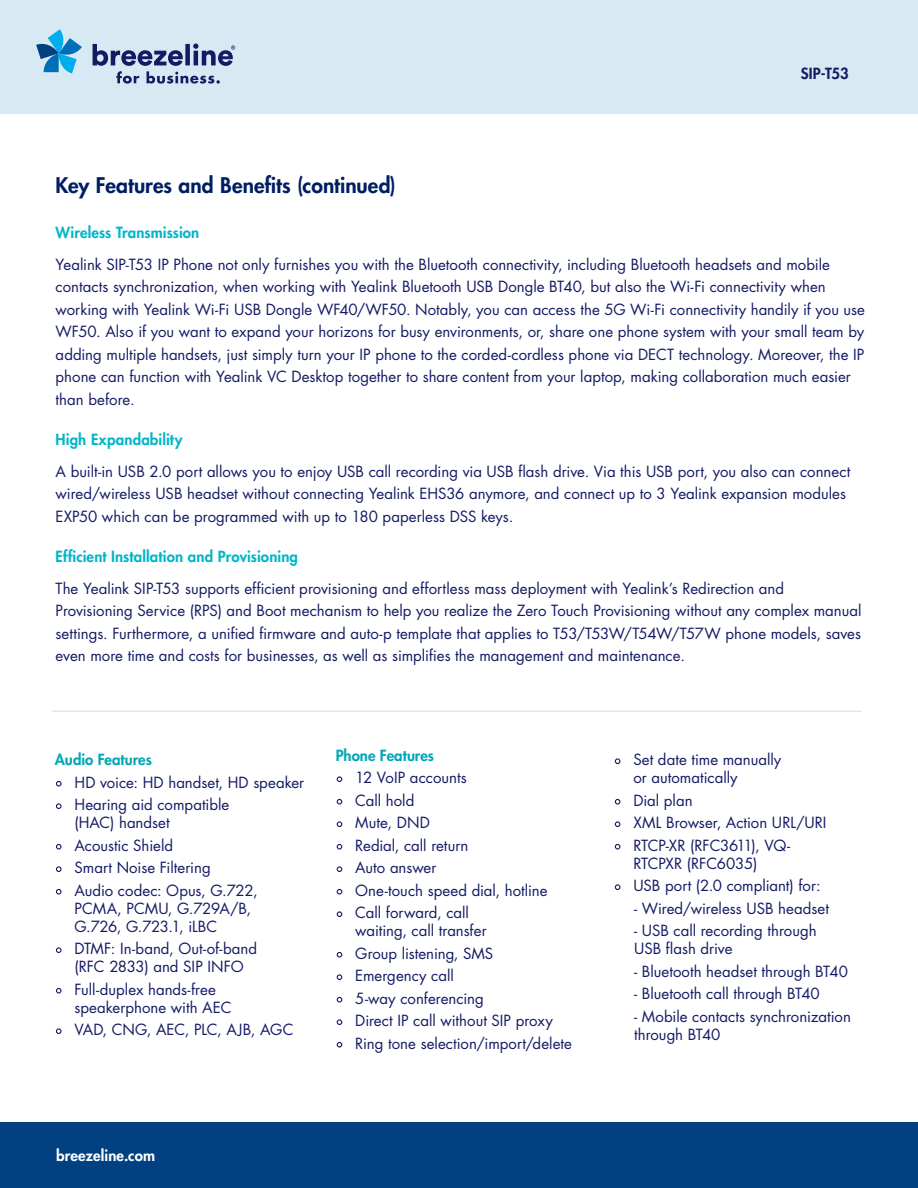
<style>
.page{position:relative;width:918px;height:1188px;background:#fff}
.page>*{position:absolute;margin:0;border:0;box-sizing:border-box;transform-origin:0 0}
.Subhead{font:800 21px "Futura Std";letter-spacing:.005em;color:#001e62}
.Body{font:15px/22.5px "Futura Std";color:#141b64}
.Bullet{font:15px/18px "Futura Std";color:#141b64}
.Subhead-2{font:800 15px "Futura Std";letter-spacing:.005em;color:#00b6c8}
.Bullet-2{font:800 15px "Futura Std";color:#00a7b5}
.Subhead-3{font:800 15px "Futura Std";letter-spacing:.01em;color:#fff}
.Body-2{font:800 15px "Futura Std";color:#141b64}
.s1{font-weight:300;font-size:12px}
</style>
<div class="page">
<div style="left:0;top:0;width:918px;height:114px;background:#d7eaf4"></div>
<svg style="left:36px;top:29px;width:46px;height:44px"></svg>
<svg style="left:93px;top:44px;width:142px;height:40px"></svg>
<div style="left:0;top:1122px;width:918px;height:66px;background:#014081"></div>
<hr style="left:52px;top:711px;width:809px;height:1px;background:#d7eaf4">
<p class="Body-2" style="left:801px;top:64px;width:49px">SIP-T53</p>
<p class="Subhead" style="left:56px;top:172px;width:342px">Key Features and Benefits (continued)</p>
<p class="Subhead-2" style="left:56px;top:223px;width:145px">Wireless Transmission</p>
<p class="Body" style="left:56px;top:253px;width:811px">Yealink SIP-T53 IP Phone not only furnishes you with the Bluetooth connectivity, including Bluetooth headsets and mobile contacts synchronization, when working with Yealink Bluetooth USB Dongle BT40, but also the Wi-Fi connectivity when working with Yealink Wi-Fi USB Dongle WF40/WF50. Notably, you can access the 5G Wi-Fi connectivity handily if you use WF50. Also if you want to expand your horizons for busy environments, or, share one phone system with your small team by adding multiple handsets, just simply turn your IP phone to the corded-cordless phone via DECT technology. Moreover, the IP phone can function with Yealink VC Desktop together to share content from your laptop, making collaboration much easier than before.</p>
<p class="Subhead-2" style="left:56px;top:430px;width:128px">High Expandability</p>
<p class="Body" style="left:56px;top:460px;width:796px">A built-in USB 2.0 port allows you to enjoy USB call recording via USB flash drive. Via this USB port, you also can connect wired/wireless USB headset without connecting Yealink EHS36 anymore, and connect up to 3 Yealink expansion modules<br>EXP50 which can be programmed with up to 180 paperless DSS keys.</p>
<p class="Subhead-2" style="left:56px;top:547px;width:244px">Efficient Installation and Provisioning</p>
<p class="Body" style="left:56px;top:577px;width:807px">The Yealink SIP-T53 supports efficient provisioning and effortless mass deployment with Yealink’s Redirection and Provisioning Service (RPS) and Boot mechanism to help you realize the Zero Touch Provisioning without any complex manual settings. Furthermore, a unified firmware and auto-p template that applies to T53/T53W/T54W/T57W phone models, saves even more time and costs for businesses, as well as simplifies the management and maintenance.</p>
<p class="Bullet-2" style="left:55px;top:750px;width:98px">Audio Features</p>
<p class="Body" style="left:55px;top:771px;width:251px"><span class="s1">•</span> HD voice: HD handset, HD speaker</p>
<p class="Body" style="left:74px;top:796px;width:156px;line-height:18px;text-indent:-20px"><span class="s1">•</span> Hearing aid compatible (HAC) handset</p>
<p class="Body" style="left:55px;top:834px;width:120px"><span class="s1">•</span> Acoustic Shield</p>
<p class="Body" style="left:55px;top:856px;width:157px"><span class="s1">•</span> Smart Noise Filtering</p>
<p class="Body" style="left:74px;top:881px;width:185px;line-height:18px;text-indent:-20px"><span class="s1">•</span> Audio codec: Opus, G.722,<br>PCMA, PCMU, G.729A/B,<br>G.726, G.723.1, iLBC</p>
<p class="Body" style="left:55px;top:940px;width:204px;line-height:18px;text-align:center"><span class="s1">•</span> DTMF: In-band, Out-of-band (RFC 2833) and SIP INFO</p>
<p class="Body" style="left:74px;top:980px;width:158px;line-height:18px;text-indent:-20px"><span class="s1">•</span> Full-duplex hands-free speakerphone with AEC</p>
<p class="Body" style="left:55px;top:1018px;width:240px"><span class="s1">•</span> VAD, CNG, AEC, PLC, AJB, AGC</p>
<p class="Bullet-2" style="left:336px;top:746px;width:100px">Phone Features</p>
<p class="Body" style="left:336px;top:766px;width:132px"><span class="s1">•</span> 12 VoIP accounts</p>
<p class="Body" style="left:336px;top:789px;width:80px"><span class="s1">•</span> Call hold</p>
<p class="Body" style="left:336px;top:811px;width:96px"><span class="s1">•</span> Mute, DND</p>
<p class="Body" style="left:336px;top:834px;width:134px"><span class="s1">•</span> Redial, call return</p>
<p class="Body" style="left:336px;top:856px;width:102px"><span class="s1">•</span> Auto answer</p>
<p class="Body" style="left:336px;top:879px;width:213px"><span class="s1">•</span> One-touch speed dial, hotline</p>
<p class="Body" style="left:355px;top:904px;width:133px;line-height:18px;text-indent:-20px"><span class="s1">•</span> Call forward, call waiting, call transfer</p>
<p class="Body" style="left:336px;top:942px;width:159px"><span class="s1">•</span> Group listening, SMS</p>
<p class="Body" style="left:336px;top:964px;width:120px"><span class="s1">•</span> Emergency call</p>
<p class="Body" style="left:336px;top:987px;width:150px"><span class="s1">•</span> 5-way conferencing</p>
<p class="Body" style="left:336px;top:1009px;width:219px"><span class="s1">•</span> Direct IP call without SIP proxy</p>
<p class="Body" style="left:336px;top:1032px;width:238px"><span class="s1">•</span> Ring tone selection/import/delete</p>
<p class="Subhead-3" style="left:56px;top:1146px;width:100px">breezeline.com</p>
<p class="Body" style="left:633px;top:751px;width:150px;line-height:18px;text-indent:-20px"><span class="s1">•</span> Set date time manually or automatically</p>
<p class="Body" style="left:614px;top:789px;width:80px"><span class="s1">•</span> Dial plan</p>
<p class="Body" style="left:614px;top:811px;width:214px"><span class="s1">•</span> XML Browser, Action URL/URI</p>
<p class="Body" style="left:633px;top:836px;width:158px;line-height:18px;text-indent:-20px"><span class="s1">•</span> RTCP-XR (RFC3611), VQ-<br>RTCPXR (RFC6035)</p>
<p class="Body" style="left:614px;top:874px;width:208px"><span class="s1">•</span> USB port (2.0 compliant) for:</p>
<p class="Bullet" style="left:634px;top:899px;width:196px">- Wired/wireless USB headset</p>
<p class="Bullet" style="left:634px;top:922px;width:184px">- USB call recording through<br>USB flash drive</p>
<p class="Bullet" style="left:634px;top:962px;width:215px">- Bluetooth headset through BT40</p>
<p class="Bullet" style="left:634px;top:985px;width:187px">- Bluetooth call through BT40</p>
<p class="Bullet" style="left:634px;top:1007px;width:218px">- Mobile contacts synchronization through BT40</p>
</div>
